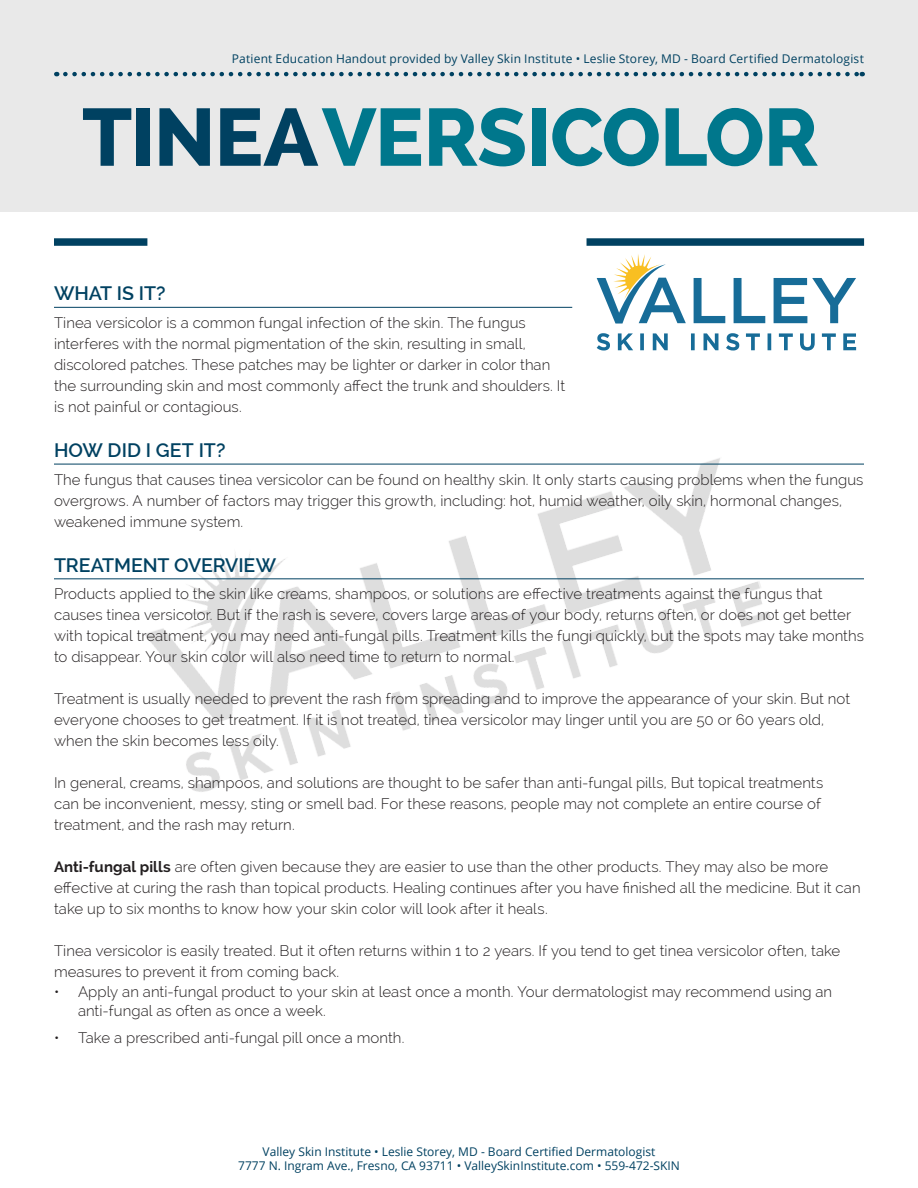
<style>
.page{position:relative;width:918px;height:1188px;background:#fff}
.page>*{position:absolute;margin:0;border:0;box-sizing:border-box;transform-origin:0 0}
.Headline_-_VSI_patie{font:800 81px "Raleway";letter-spacing:-.01em;color:#00778c}
.Sub_Head_2_-_VSI_pat{font:600 19.5px "Raleway";letter-spacing:-.005em;color:#004161}
.Paragraph_-_VSI_pati{font:300 15px/21px "Raleway";letter-spacing:.005em;color:#231f20}
.t1{font:12px/14.4px "Open Sans";color:#004161;text-align:center}
.s1{color:#004161}
.s2{font-weight:700}
</style>
<div class="page">
<svg style="left:597px;top:254px;width:259px;height:70px"></svg>
<svg style="left:597px;top:333px;width:259px;height:18px"></svg>
<div style="left:0;top:0;width:918px;height:212px;background:#e9e9e9"></div>
<div style="left:54px;top:238px;width:93px;height:8px;background:#004161"></div>
<div style="left:587px;top:238px;width:277px;height:8px;background:#004161"></div>
<svg style="left:65px;top:72px;width:798px;height:4px"></svg>
<img style="left:128px;top:458px;width:643px;height:334px">
<hr style="left:54px;top:307px;width:518px;height:1px;background:#004161">
<hr style="left:54px;top:464px;width:810px;height:1px;background:#004161">
<hr style="left:54px;top:578px;width:810px;height:1px;background:#004161">
<p class="t1" style="left:232px;top:51px;width:634px">Patient Education Handout provided by Valley Skin Institute • Leslie Storey, MD - Board Certified Dermatologist</p>
<p class="Headline_-_VSI_patie" style="left:82px;top:91px;width:738px"><span class="s1">TINEA</span>VERSICOLOR</p>
<p class="Sub_Head_2_-_VSI_pat" style="left:54px;top:282px;width:113px">WHAT IS IT?</p>
<p class="Paragraph_-_VSI_pati" style="left:54px;top:312px;width:513px">Tinea versicolor is a common fungal infection of the skin. The fungus interferes with the normal pigmentation of the skin, resulting in small, discolored patches. These patches may be lighter or darker in color than the surrounding skin and most commonly affect the trunk and shoulders. It is not painful or contagious.</p>
<p class="Sub_Head_2_-_VSI_pat" style="left:54px;top:439px;width:173px">HOW DID I GET IT?</p>
<p class="Paragraph_-_VSI_pati" style="left:54px;top:469px;width:811px">The fungus that causes tinea versicolor can be found on healthy skin. It only starts causing problems when the fungus overgrows. A number of factors may trigger this growth, including: hot, humid weather, oily skin, hormonal changes,</p>
<p class="Paragraph_-_VSI_pati" style="left:54px;top:511px;width:191px">weakened immune system.</p>
<p class="Sub_Head_2_-_VSI_pat" style="left:54px;top:554px;width:224px">TREATMENT OVERVIEW</p>
<p class="Paragraph_-_VSI_pati" style="left:54px;top:584px;width:811px">Products applied to the skin like creams, shampoos, or solutions are effective treatments against the fungus that causes tinea versicolor. But if the rash is severe, covers large areas of your body, returns often, or does not get better with topical treatment, you may need anti-fungal pills. Treatment kills the fungi quickly, but the spots may take months to disappear. Your skin color will also need time to return to normal.</p>
<p class="Paragraph_-_VSI_pati" style="left:54px;top:689px;width:798px">Treatment is usually needed to prevent the rash from spreading and to improve the appearance of your skin. But not everyone chooses to get treatment. If it is not treated, tinea versicolor may linger until you are 50 or 60 years old, when the skin becomes less oily.</p>
<p class="Paragraph_-_VSI_pati" style="left:54px;top:773px;width:771px">In general, creams, shampoos, and solutions are thought to be safer than anti-fungal pills, But topical treatments can be inconvenient, messy, sting or smell bad. For these reasons, people may not complete an entire course of treatment, and the rash may return.</p>
<p class="Paragraph_-_VSI_pati" style="left:54px;top:857px;width:808px"><span class="s2">Anti-fungal pills</span> are often given because they are easier to use than the other products. They may also be more effective at curing the rash than topical products. Healing continues after you have finished all the medicine. But it can take up to six months to know how your skin color will look after it heals.</p>
<p class="Paragraph_-_VSI_pati" style="left:54px;top:941px;width:788px">Tinea versicolor is easily treated. But it often returns within 1 to 2 years. If you tend to get tinea versicolor often, take measures to prevent it from coming back.</p>
<p class="Paragraph_-_VSI_pati" style="left:78px;top:982px;width:756px;line-height:19.5px;text-indent:-24px">• Apply an anti-fungal product to your skin at least once a month. Your dermatologist may recommend using an anti-fungal as often as once a week.</p>
<p class="Paragraph_-_VSI_pati" style="left:54px;top:1027px;width:352px">• Take a prescribed anti-fungal pill once a month.</p>
<p class="t1" style="left:238px;top:1144px;width:443px">Valley Skin Institute • Leslie Storey, MD - Board Certified Dermatologist<br>7777 N. Ingram Ave., Fresno, CA 93711 • ValleySkinInstitute.com • 559-472-SKIN</p>
</div>
